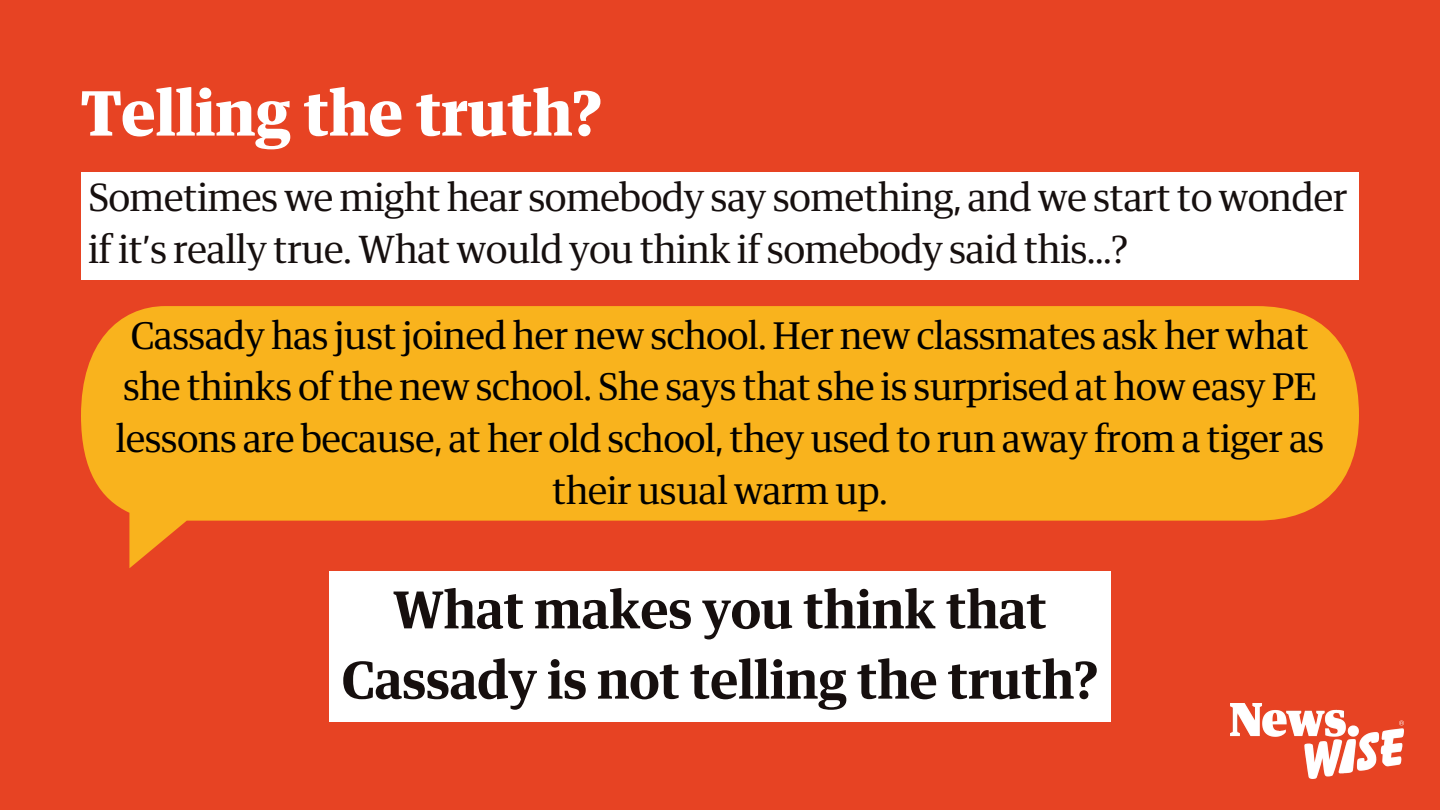
<style>
.page{position:relative;width:1440px;height:810px;background:#e74323}
.page>*{position:absolute;margin:0;border:0;box-sizing:border-box;transform-origin:0 0}
.t1{font:700 61.5px "GH Guardian Headline";color:#fff}
.t2{font:600 51.1px/70.3px "GH Guardian Headline";color:#160f0e;text-align:center}
.t3{font:37.7px/52.3px "GH Guardian Headline";color:#160f0e}
.t4{font:37px/51.8px "GH Guardian Headline";color:#000;text-align:center}
</style>
<div class="page">
<img style="left:1231px;top:704px;width:173px;height:75px">
<div style="left:81px;top:306px;width:1278px;height:215px;background:#f9b31d"></div>
<div style="left:81px;top:172px;width:1278px;height:108px;background:#fff"></div>
<div style="left:330px;top:571px;width:781px;height:150px;background:#fff"></div>
<p class="t1" style="left:81px;top:86px;width:522px">Telling the truth?</p>
<h2 class="t3" style="left:88px;top:173px;width:1260px">Sometimes we might hear somebody say something, and we start to wonder if it’s really true. What would you think if somebody said this…?</h2>
<p class="t4" style="left:116px;top:312px;width:1210px">Cassady has just joined her new school. Her new classmates ask her what she thinks of the new school. She says that she is surprised at how easy PE lessons are because, at her old school, they used to run away from a tiger as their usual warm up.</p>
<p class="t2" style="left:342px;top:578px;width:757px">What makes you think that<br>Cassady is not telling the truth?</p>
</div>
